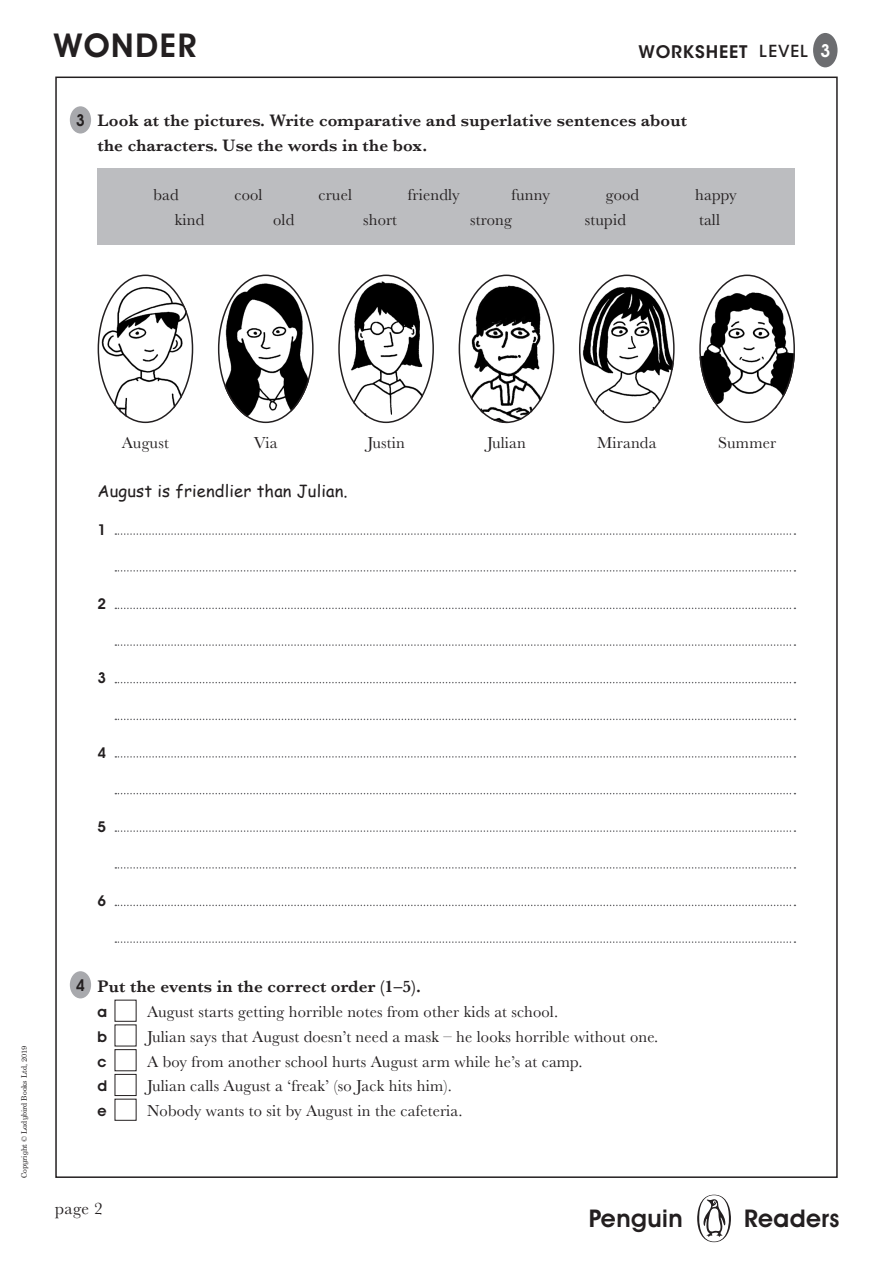
<style>
.page{position:relative;width:893px;height:1263px;background:#fff}
.page>*{position:absolute;margin:0;border:0;box-sizing:border-box;transform-origin:0 0}
.t1{font:600 33px "Avant Garde IT Cby BT";letter-spacing:.05em;color:#231f20}
.t2{font:600 24.6px "Avant Garde IT Cby BT";letter-spacing:.02em;color:#231f20}
.t3{font:600 18px "Avant Garde IT Cby BT";color:#fff}
._05b_HEADING{font:600 17.25px "Baskerville";letter-spacing:.01em;color:#231f20}
.t4{font:600 17.25px "ITC Avant Garde Std";letter-spacing:.05em;color:#231f20}
.t5{font:17.25px "Baskerville";color:#231f20}
._05_BODY{font:16.5px "Baskerville";letter-spacing:.01em;color:#231f20}
._05_BODY-2{font:16.5px "Comic Sans MS";letter-spacing:.01em;color:#231f20}
.BODY_TEXT{font:600 16.5px "Avant Garde IT Cby BT";color:#231f20;scale:.96 1}
._05_BODY-3{font:600 15px "Avant Garde IT Cby BT";color:#231f20}
.t6{font:7.5px "Century Schlbk Penguin Inf";color:#231f20}
.s1{font-weight:500;font-size:16.5px}
</style>
<div class="page">
<div style="left:697px;top:1195px;width:34px;height:47px;background:#231f20;border-radius:50%"></div>
<svg style="left:699px;top:1195px;width:30px;height:46px"></svg>
<div style="left:813px;top:33px;width:24px;height:34px;background:#6c6d70;border-radius:50%"></div>
<div style="left:98px;top:169px;width:697px;height:76px;background:#bcbdc0"></div>
<svg style="left:115px;top:533px;width:680px;height:2px"></svg>
<svg style="left:115px;top:570px;width:680px;height:2px"></svg>
<svg style="left:115px;top:608px;width:680px;height:1px"></svg>
<svg style="left:115px;top:644px;width:680px;height:2px"></svg>
<svg style="left:115px;top:682px;width:680px;height:1px"></svg>
<svg style="left:115px;top:719px;width:680px;height:1px"></svg>
<svg style="left:115px;top:756px;width:680px;height:2px"></svg>
<svg style="left:115px;top:793px;width:680px;height:1px"></svg>
<svg style="left:115px;top:830px;width:680px;height:2px"></svg>
<svg style="left:115px;top:867px;width:680px;height:2px"></svg>
<svg style="left:115px;top:905px;width:680px;height:1px"></svg>
<svg style="left:115px;top:941px;width:680px;height:2px"></svg>
<div style="left:115px;top:1074px;width:21px;height:22px;border:1px solid #231f20"></div>
<div style="left:70px;top:106px;width:21px;height:28px;background:#a8a9ad;border-radius:50%"></div>
<div style="left:70px;top:971px;width:21px;height:27px;background:#a8a9ad;border-radius:50%"></div>
<img style="left:98px;top:275px;width:95px;height:148px">
<div style="left:98px;top:275px;width:95px;height:148px;border:2px solid #231f20;border-radius:50%"></div>
<img style="left:218px;top:275px;width:96px;height:148px">
<div style="left:218px;top:275px;width:96px;height:148px;border:2px solid #231f20;border-radius:50%"></div>
<img style="left:338px;top:275px;width:96px;height:148px">
<div style="left:338px;top:275px;width:96px;height:148px;border:2px solid #231f20;border-radius:50%"></div>
<img style="left:459px;top:275px;width:95px;height:148px">
<div style="left:459px;top:275px;width:95px;height:148px;border:2px solid #231f20;border-radius:50%"></div>
<img style="left:579px;top:276px;width:96px;height:145px">
<div style="left:579px;top:275px;width:96px;height:148px;border:2px solid #231f20;border-radius:50%"></div>
<img style="left:699px;top:280px;width:96px;height:143px">
<div style="left:699px;top:275px;width:96px;height:148px;border:2px solid #231f20;border-radius:50%"></div>
<h1 class="t1" style="left:54px;top:26px;width:144px">WONDER</h1>
<p class="t3" style="left:820px;top:40px;width:12px">3</p>
<p class="t4" style="left:639px;top:41px;width:171px">WORKSHEET <span class="s1">LEVEL</span></p>
<p class="BODY_TEXT" style="left:76px;top:110px;width:11px">3</p>
<p class="_05b_HEADING" style="left:98px;top:108px;width:591px">Look at the pictures. Write comparative and superlative sentences about</p>
<p class="_05b_HEADING" style="left:98px;top:133px;width:331px">the characters. Use the words in the box.</p>
<p class="_05_BODY" style="left:153px;top:184px;width:27px">bad</p>
<p class="_05_BODY" style="left:235px;top:184px;width:30px">cool</p>
<p class="_05_BODY" style="left:318px;top:184px;width:35px">cruel</p>
<p class="_05_BODY" style="left:408px;top:184px;width:53px">friendly</p>
<p class="_05_BODY" style="left:511px;top:184px;width:40px">funny</p>
<p class="_05_BODY" style="left:606px;top:184px;width:35px">good</p>
<p class="_05_BODY" style="left:695px;top:184px;width:43px">happy</p>
<p class="_05_BODY" style="left:175px;top:209px;width:31px">kind</p>
<p class="_05_BODY" style="left:273px;top:209px;width:23px">old</p>
<p class="_05_BODY" style="left:363px;top:209px;width:36px">short</p>
<p class="_05_BODY" style="left:470px;top:209px;width:43px">strong</p>
<p class="_05_BODY" style="left:585px;top:209px;width:43px">stupid</p>
<p class="_05_BODY" style="left:699px;top:209px;width:22px">tall</p>
<p class="_05_BODY" style="left:122px;top:432px;width:48px">August</p>
<p class="_05_BODY" style="left:254px;top:432px;width:25px">Via</p>
<p class="_05_BODY" style="left:367px;top:432px;width:39px">Justin</p>
<p class="_05_BODY" style="left:487px;top:432px;width:40px">Julian</p>
<p class="_05_BODY" style="left:597px;top:432px;width:61px">Miranda</p>
<p class="_05_BODY" style="left:718px;top:432px;width:60px">Summer</p>
<p class="_05_BODY-2" style="left:98px;top:479px;width:252px">August is friendlier than Julian.</p>
<p class="_05_BODY-3" style="left:98px;top:520px;width:10px">1</p>
<p class="_05_BODY-3" style="left:98px;top:595px;width:10px">2</p>
<p class="_05_BODY-3" style="left:98px;top:669px;width:10px">3</p>
<p class="_05_BODY-3" style="left:98px;top:743px;width:10px">4</p>
<p class="_05_BODY-3" style="left:98px;top:817px;width:10px">5</p>
<p class="_05_BODY-3" style="left:98px;top:892px;width:10px">6</p>
<p class="t6" style="left:19px;top:1178px;width:134px;rotate:-90deg">Copyright © Ladybird Books Ltd, 2019</p>
<p class="BODY_TEXT" style="left:76px;top:975px;width:11px">4</p>
<p class="_05b_HEADING" style="left:98px;top:975px;width:325px">Put the events in the correct order (1–5).</p>
<p class="_05_BODY-3" style="left:98px;top:1003px;width:11px">a</p>
<p class="_05_BODY" style="left:147px;top:1001px;width:413px">August starts getting horrible notes from other kids at school.</p>
<p class="_05_BODY-3" style="left:98px;top:1027px;width:11px">b</p>
<p class="_05_BODY" style="left:147px;top:1026px;width:513px">Julian says that August doesn’t need a mask – he looks horrible without one.</p>
<p class="_05_BODY-3" style="left:98px;top:1052px;width:11px">c</p>
<p class="_05_BODY" style="left:147px;top:1051px;width:437px">A boy from another school hurts August arm while he’s at camp.</p>
<p class="_05_BODY-3" style="left:98px;top:1077px;width:11px">d</p>
<p class="_05_BODY" style="left:147px;top:1075px;width:306px">Julian calls August a ‘freak’ (so Jack hits him).</p>
<p class="_05_BODY-3" style="left:98px;top:1102px;width:11px">e</p>
<p class="_05_BODY" style="left:147px;top:1100px;width:317px">Nobody wants to sit by August in the cafeteria.</p>
<p class="t5" style="left:55px;top:1197px;width:49px">page 2</p>
<h2 class="t2" style="left:589px;top:1203px;width:96px">Penguin</h2>
<h2 class="t2" style="left:744px;top:1203px;width:97px">Readers</h2>
</div>
